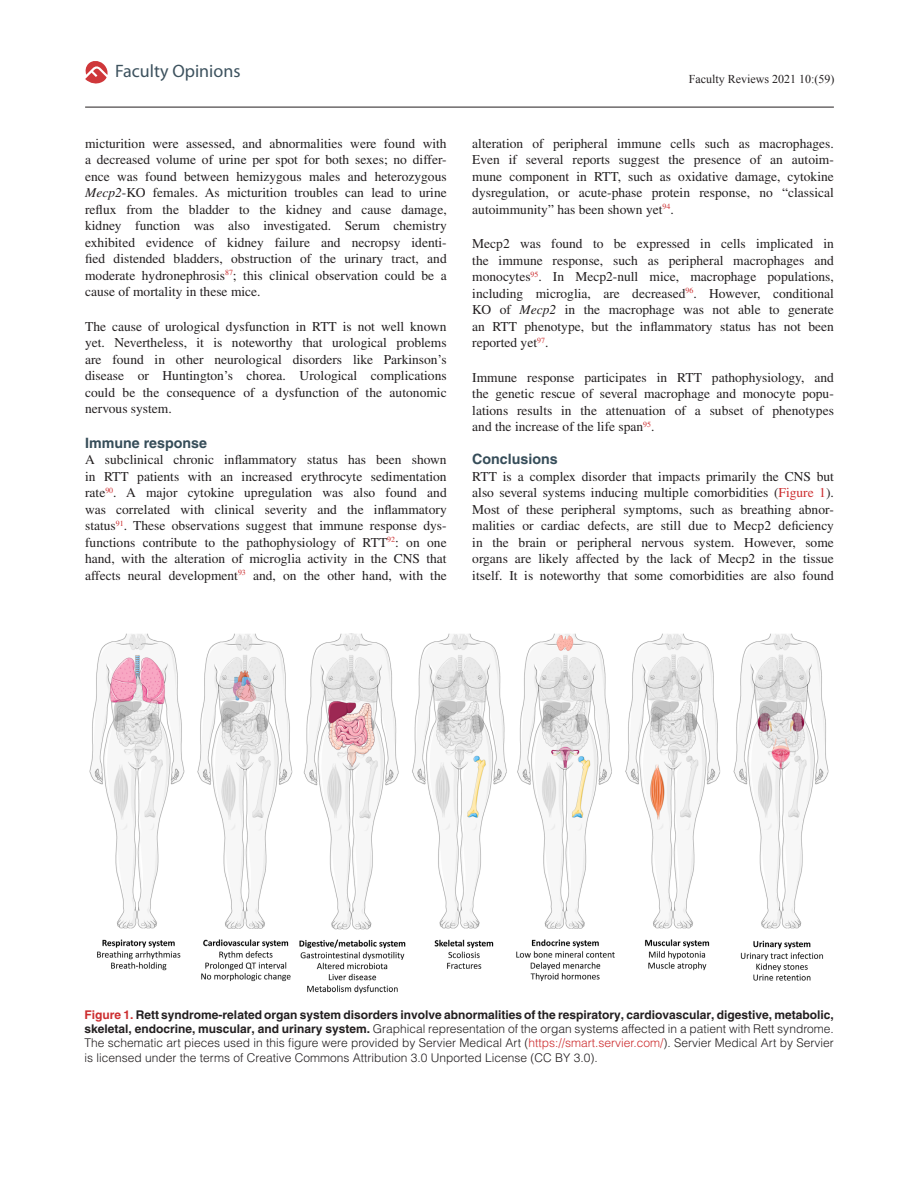
<style>
.page{position:relative;width:919px;height:1188px;background:#fff}
.page>*{position:absolute;margin:0;border:0;box-sizing:border-box;transform-origin:0 0}
.t1{font:18px "Myriad Pro";color:#3d525e}
.t2{font:700 14.25px "Helvetica";color:#364d59}
.Main_text_1{font:13.5px/16.5px "Times";color:#231f20;text-align:justify}
.Main_text_2{font:13.5px/16.5px "Times";color:#231f20;text-align:justify}
.Figure_caption{font:300 12px/14.2px "Helvetica";color:#231f20;text-align:justify}
.t3{font:12px "Times New Roman";color:#231f20}
.s1{font-style:italic}
.s2{color:#cc2d2f}
.s3{font-weight:700;color:#cc2d2f}
.s4{font-weight:700}
</style>
<div class="page">
<hr style="left:85px;top:107px;width:748px;height:1px;background:#231f20">
<svg style="left:85px;top:61px;width:23px;height:22px"></svg>
<img style="left:89px;top:633px;width:740px;height:361px">
<h1 class="t1" style="left:115px;top:60px;width:127px">Faculty Opinions</h1>
<p class="Main_text_1" style="left:85px;top:135px;width:363px">micturition were assessed, and abnormalities were found with a decreased volume of urine per spot for both sexes; no differ&shy;ence was found between hemizygous males and heterozygous <span class="s1">Mecp2</span>-KO females. As micturition troubles can lead to urine reflux from the bladder to the kidney and cause damage, kidney function was also investigated. Serum chemistry exhibited evidence of kidney failure and necropsy identi&shy;fied distended bladders, obstruction of the urinary tract, and moderate hydronephrosis<sup>87</sup>; this clinical observation could be a cause of mortality in these mice.</p>
<p class="Main_text_1" style="left:85px;top:318px;width:363px">The cause of urological dysfunction in RTT is not well known yet. Nevertheless, it is noteworthy that urological problems are found in other neurological disorders like Parkinson’s disease or Huntington’s chorea. Urological complications could be the consequence of a dysfunction of the autonomic nervous system.</p>
<h1 class="t2" style="left:85px;top:434px;width:123px">Immune response</h1>
<p class="Main_text_2" style="left:85px;top:451px;width:363px">A subclinical chronic inflammatory status has been shown in RTT patients with an increased erythrocyte sedimentation rate<sup>90</sup>. A major cytokine upregulation was also found and was correlated with clinical severity and the inflammatory status<sup>91</sup>. These observations suggest that immune response dys&shy;functions contribute to the pathophysiology of RTT<sup>92</sup>: on one hand, with the alteration of microglia activity in the CNS that affects neural development<sup>93</sup> and, on the other hand, with the</p>
<p class="t3" style="left:688px;top:71px;width:147px">Faculty Reviews 2021 10:(59)</p>
<p class="Main_text_2" style="left:472px;top:135px;width:363px">alteration of peripheral immune cells such as macrophages.<br>Even if several reports suggest the presence of an autoim&shy;mune component in RTT, such as oxidative damage, cytokine dysregulation, or acute-phase protein response, no “classical autoimmunity” has been shown yet<sup>94</sup>.</p>
<p class="Main_text_1" style="left:472px;top:235px;width:363px">Mecp2 was found to be expressed in cells implicated in the immune response, such as peripheral macrophages and monocytes<sup>95</sup>. In Mecp2-null mice, macrophage populations, including microglia, are decreased<sup>96</sup>. However, conditional KO of <span class="s1">Mecp2</span> in the macrophage was not able to generate an RTT phenotype, but the inflammatory status has not been reported yet<sup>97</sup>.</p>
<p class="Main_text_1" style="left:472px;top:369px;width:363px">Immune response participates in RTT pathophysiology, and the genetic rescue of several macrophage and monocyte popu&shy;lations results in the attenuation of a subset of phenotypes and the increase of the life span<sup>95</sup>.</p>
<h1 class="t2" style="left:472px;top:450px;width:87px">Conclusions</h1>
<p class="Main_text_2" style="left:472px;top:468px;width:363px">RTT is a complex disorder that impacts primarily the CNS but also several systems inducing multiple comorbidities (<span class="s2">Figure 1</span>).<br>Most of these peripheral symptoms, such as breathing abnor&shy;malities or cardiac defects, are still due to Mecp2 deficiency in the brain or peripheral nervous system. However, some organs are likely affected by the lack of Mecp2 in the tissue itself. It is noteworthy that some comorbidities are also found</p>
<p class="Figure_caption" style="left:84px;top:1007px;width:750px"><span class="s3">Figure 1.</span> <span class="s4">Rett syndrome-related organ system disorders involve abnormalities of the respiratory, cardiovascular, digestive, metabolic, skeletal, endocrine, muscular, and urinary system.</span> Graphical representation of the organ systems affected in a patient with Rett syndrome.<br>The schematic art pieces used in this figure were provided by Servier Medical Art (<span class="s2">https://smart.servier.com/</span>). Servier Medical Art by Servier is licensed under the terms of Creative Commons Attribution 3.0 Unported License (CC BY 3.0).</p>
</div>
